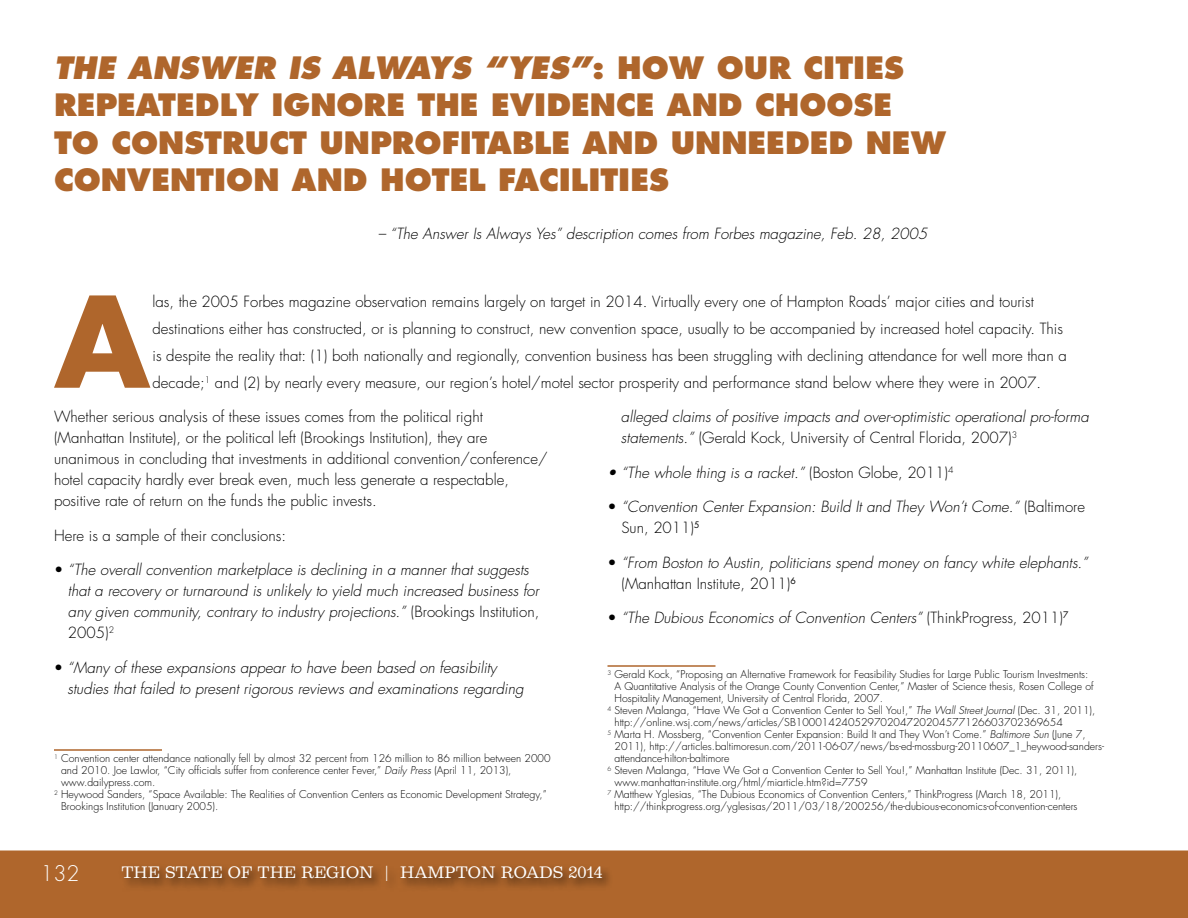
<style>
.page{position:relative;width:1188px;height:918px;background:#fff}
.page>*{position:absolute;margin:0;border:0;box-sizing:border-box;transform-origin:0 0}
.t1{font:700 122.4px "Futura Std";color:#af662c}
.t2{font:800 30px/37.5px "Futura Std";color:#af662c}
.t3{font:300 21px "Futura Std";color:#fff}
.t4{font:300 15px/21px "Futura Std";color:#000}
.t5{font:italic 300 15px/21px "Futura Std";color:#000}
.t6{font:15px "Belizio";color:#fff}
.t7{font:300 10.5px "Futura Std";color:#000}
.s1{font-style:italic}
.s2{font-style:normal}
.s3{font-weight:400;font-style:normal}
</style>
<div class="page">
<div style="left:0;top:850px;width:1188px;height:68px;background:#af662c"></div>
<div style="left:119px;top:863px;width:495px;height:30px;background:#000;opacity:.75"></div>
<hr style="left:54px;top:749px;width:108px;height:2px;background:#af662c">
<hr style="left:608px;top:665px;width:108px;height:2px;background:#af662c">
<h2 class="t2" style="left:54px;top:49px;width:894px"><span class="s1">THE ANSWER IS ALWAYS “YES”</span>: HOW OUR CITIES REPEATEDLY IGNORE THE EVIDENCE AND CHOOSE<br>TO CONSTRUCT UNPROFITABLE AND UNNEEDED NEW CONVENTION AND HOTEL FACILITIES</h2>
<h3 class="t5" style="left:378px;top:224px;width:551px">– “The Answer Is Always Yes” description comes from Forbes magazine, Feb. 28, 2005</h3>
<h1 class="t1" style="left:54px;top:260px;width:97px">A</h1>
<p class="t4" style="left:153px;top:288px;width:916px;line-height:27px">las, the 2005 Forbes magazine observation remains largely on target in 2014. Virtually every one of Hampton Roads’ major cities and tourist destinations either has constructed, or is planning to construct, new convention space, usually to be accompanied by increased hotel capacity. This is despite the reality that: (1) both nationally and regionally, convention business has been struggling with declining attendance for well more than a decade;<sup>1</sup> and (2) by nearly every measure, our region’s hotel/motel sector prosperity and performance stand below where they were in 2007.</p>
<p class="t4" style="left:54px;top:407px;width:495px">Whether serious analysis of these issues comes from the political right (Manhattan Institute), or the political left (Brookings Institution), they are unanimous in concluding that investments in additional convention/conference/ hotel capacity hardly ever break even, much less generate a respectable, positive rate of return on the funds the public invests.<sup>1</sup></p>
<h3 class="t4" style="left:54px;top:525px;width:234px">Here is a sample of their conclusions:</h3>
<p class="t5" style="left:68px;top:560px;width:473px;text-indent:-14px"><span class="s2">•</span> “The overall convention marketplace is declining in a manner that suggests that a recovery or turnaround is unlikely to yield much increased business for any given community, contrary to industry projections.” <span class="s2">(Brookings Institution, 2005)</span><sup>2</sup></p>
<h3 class="t5" style="left:68px;top:657px;width:458px;text-indent:-14px"><span class="s3">•</span> “Many of these expansions appear to have been based on feasibility studies that failed to present rigorous reviews and examinations regarding</h3>
<h3 class="t5" style="left:621px;top:407px;width:469px">alleged claims of positive impacts and over-optimistic operational pro-forma statements.” <span class="s2">(Gerald Kock, University of Central Florida, 2007)</span><sup>3</sup></h3>
<h3 class="t5" style="left:608px;top:462px;width:348px">• “The whole thing is a racket.” <span class="s2">(Boston Globe, 2011)</span><sup>4</sup></h3>
<h3 class="t5" style="left:621px;top:497px;width:465px;text-indent:-14px"><span class="s2">•</span> “Convention Center Expansion: Build It and They Won’t Come.” <span class="s2">(Baltimore<br>Sun, 2011)</span><sup>5</sup></h3>
<h3 class="t5" style="left:621px;top:552px;width:468px;text-indent:-14px"><span class="s2">•</span> “From Boston to Austin, politicians spend money on fancy white elephants.” <span class="s2">(Manhattan Institute, 2011)</span><sup>6</sup></h3>
<h3 class="t5" style="left:608px;top:608px;width:462px"><span class="s2">•</span> “The Dubious Economics of Convention Centers” <span class="s2">(ThinkProgress, 2011)</span><sup>7</sup></h3>
<p class="t7" style="left:608px;top:668px;width:483px"><sup>3</sup> Gerald Kock, “Proposing an Alternative Framework for Feasibility Studies for Large Public Tourism Investments:</p>
<p class="t7" style="left:615px;top:680px;width:481px">A Quantitative Analysis of the Orange County Convention Center,” Master of Science thesis, Rosen College of</p>
<p class="t7" style="left:615px;top:692px;width:270px">Hospitality Management, University of Central Florida, 2007.</p>
<p class="t7" style="left:608px;top:704px;width:489px"><sup>4</sup> Steven Malanga, “Have We Got a Convention Center to Sell You!,” <span class="s1">The Wall Street Journal</span> (Dec. 31, 2011),</p>
<p class="t7" style="left:615px;top:716px;width:450px">http://online.wsj.com/news/articles/SB10001424052970204720204577126603702369654</p>
<p class="t7" style="left:608px;top:728px;width:480px"><sup>5</sup> Marta H. Mossberg, “Convention Center Expansion: Build It and They Won’t Come.” <span class="s1">Baltimore Sun</span> (June 7,</p>
<p class="t7" style="left:615px;top:740px;width:491px">2011), http://articles.baltimoresun.com/2011-06-07/news/bs-ed-mossburg-20110607_1_heywood-sanders-</p>
<p class="t7" style="left:615px;top:752px;width:116px">attendance-hilton-baltimore</p>
<p class="t7" style="left:608px;top:764px;width:471px"><sup>6</sup> Steven Malanga, “Have We Got a Convention Center to Sell You!,” Manhattan Institute (Dec. 31, 2011),</p>
<p class="t7" style="left:615px;top:776px;width:255px">www.manhattan-institute.org/html/miarticle.htm?id=7759</p>
<p class="t7" style="left:608px;top:788px;width:455px"><sup>7</sup> Matthew Yglesias, “The Dubious Economics of Convention Centers,” ThinkProgress (March 18, 2011),</p>
<p class="t7" style="left:615px;top:800px;width:465px">http://thinkprogress.org/yglesisas/2011/03/18/200256/the-dubious-economics-of-convention-centers</p>
<p class="t7" style="left:54px;top:752px;width:498px"><sup>1</sup> Convention center attendance nationally fell by almost 32 percent from 126 million to 86 million between 2000</p>
<p class="t7" style="left:61px;top:764px;width:452px">and 2010. Joe Lawlor, “City officials suffer from conference center Fever,” <span class="s1">Daily Press</span> (April 11, 2013),</p>
<p class="t7" style="left:61px;top:776px;width:96px">www.dailypress.com.</p>
<p class="t7" style="left:54px;top:788px;width:494px"><sup>2</sup> Heywood Sanders, “Space Available: The Realities of Convention Centers as Economic Development Strategy,”</p>
<p class="t7" style="left:61px;top:800px;width:159px">Brookings Institution (January 2005).</p>
<h3 class="t3" style="left:40px;top:861px;width:41px">132</h3>
<h3 class="t6" style="left:122px;top:864px;width:483px">THE STATE OF THE REGION | HAMPTON ROADS 2014</h3>
</div>
